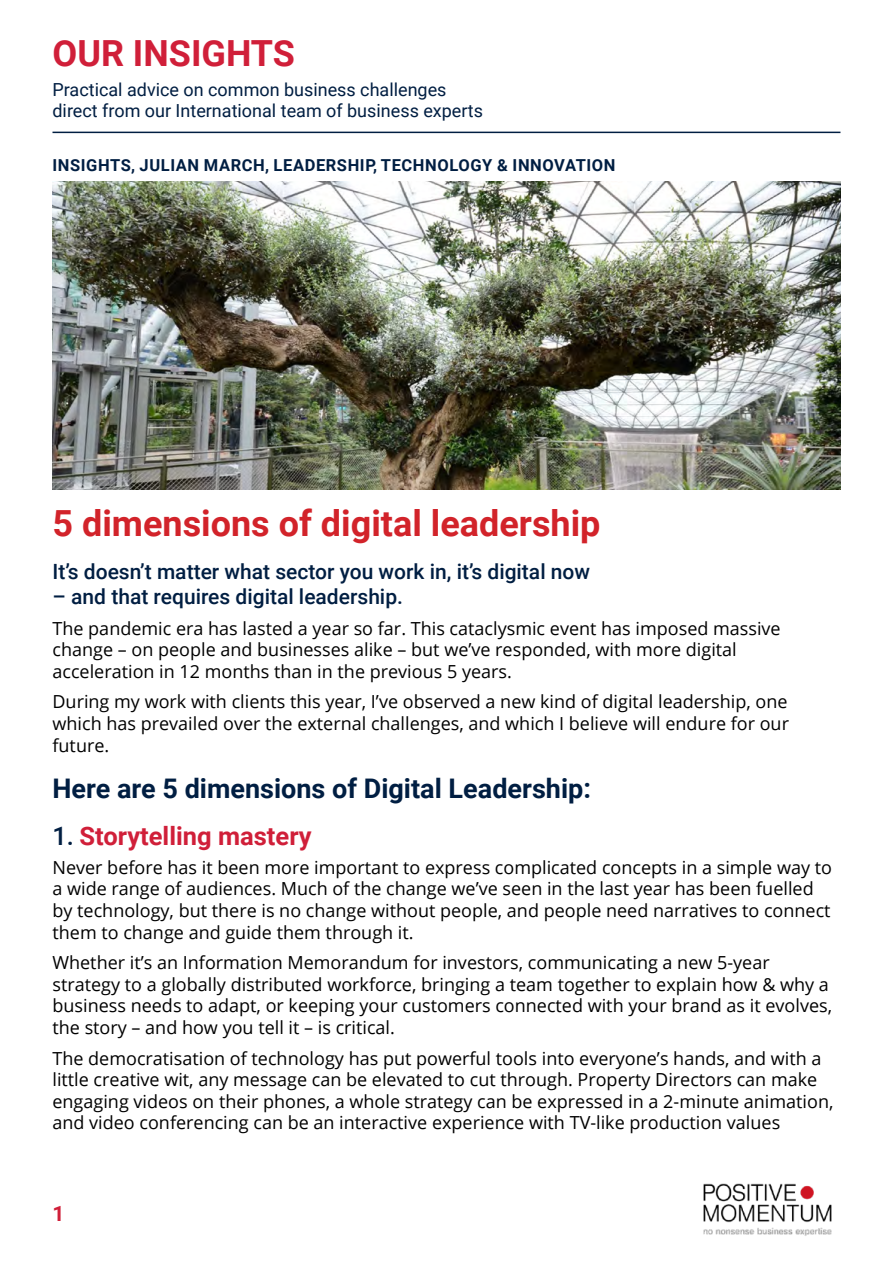
<style>
.page{position:relative;width:893px;height:1263px;background:#fff}
.page>*{position:absolute;margin:0;border:0;box-sizing:border-box;transform-origin:0 0}
.t1{font:700 36px "Roboto";color:#d2232a}
.t2{font:700 36px "Roboto";color:#d01f39}
.t3{font:700 27px "Roboto";color:#001e42}
.t4{font:700 25.5px "Roboto";color:#d01f39}
.t5{font:500 21px "Roboto";color:#001e42}
.t6{font:700 21px "Roboto";color:#d01f39}
.t7{font:18px/21.6px "Open Sans";color:#000}
.t8{font:18px/21px "Roboto";color:#001e42}
.Categories{font:700 16.5px "Roboto";letter-spacing:.035em;color:#001e42}
.s1{font-weight:500;color:#001e42}
</style>
<div class="page">
<img style="left:703px;top:1183px;width:129px;height:53px">
<hr style="left:52px;top:132px;width:788px;height:1px;background:#001e42">
<img style="left:52px;top:181px;width:788px;height:309px">
<h1 class="t2" style="left:52px;top:28px;width:244px">OUR INSIGHTS</h1>
<p class="t8" style="left:52px;top:79px;width:432px">Practical advice on common business challenges direct from our International team of business experts</p>
<p class="Categories" style="left:52px;top:154px;width:565px">INSIGHTS, JULIAN MARCH, LEADERSHIP, TECHNOLOGY &amp; INNOVATION</p>
<p class="t1" style="left:52px;top:498px;width:549px">5 dimensions of digital leadership</p>
<p class="t5" style="left:52px;top:557px;width:539px">It’s doesn’t matter what sector you work in, it’s digital now</p>
<p class="t5" style="left:52px;top:582px;width:352px">– and that requires digital leadership.</p>
<p class="t7" style="left:52px;top:617px;width:730px">The pandemic era has lasted a year so far. This cataclysmic event has imposed massive change – on people and businesses alike – but we’ve responded, with more digital acceleration in 12 months than in the previous 5 years.</p>
<p class="t7" style="left:52px;top:691px;width:738px;text-align:justify">During my work with clients this year, I’ve observed a new kind of digital leadership, one which has prevailed over the external challenges, and which I believe will endure for our future.</p>
<p class="t3" style="left:52px;top:769px;width:540px">Here are 5 dimensions of Digital Leadership:</p>
<p class="t4" style="left:52px;top:818px;width:261px"><span class="s1">1.</span> Storytelling mastery</p>
<p class="t7" style="left:52px;top:856px;width:781px">Never before has it been more important to express complicated concepts in a simple way to a wide range of audiences. Much of the change we’ve seen in the last year has been fuelled by technology, but there is no change without people, and people need narratives to connect them to change and guide them through it.</p>
<p class="t7" style="left:52px;top:951px;width:781px">Whether it’s an Information Memorandum for investors, communicating a new 5-year strategy to a globally distributed workforce, bringing a team together to explain how &amp; why a business needs to adapt, or keeping your customers connected with your brand as it evolves, the story – and how you tell it – is critical.</p>
<p class="t7" style="left:52px;top:1047px;width:782px">The democratisation of technology has put powerful tools into everyone’s hands, and with a little creative wit, any message can be elevated to cut through. Property Directors can make engaging videos on their phones, a whole strategy can be expressed in a 2-minute animation, and video conferencing can be an interactive experience with TV-like production values</p>
<p class="t6" style="left:52px;top:1199px;width:14px">1</p>
</div>
